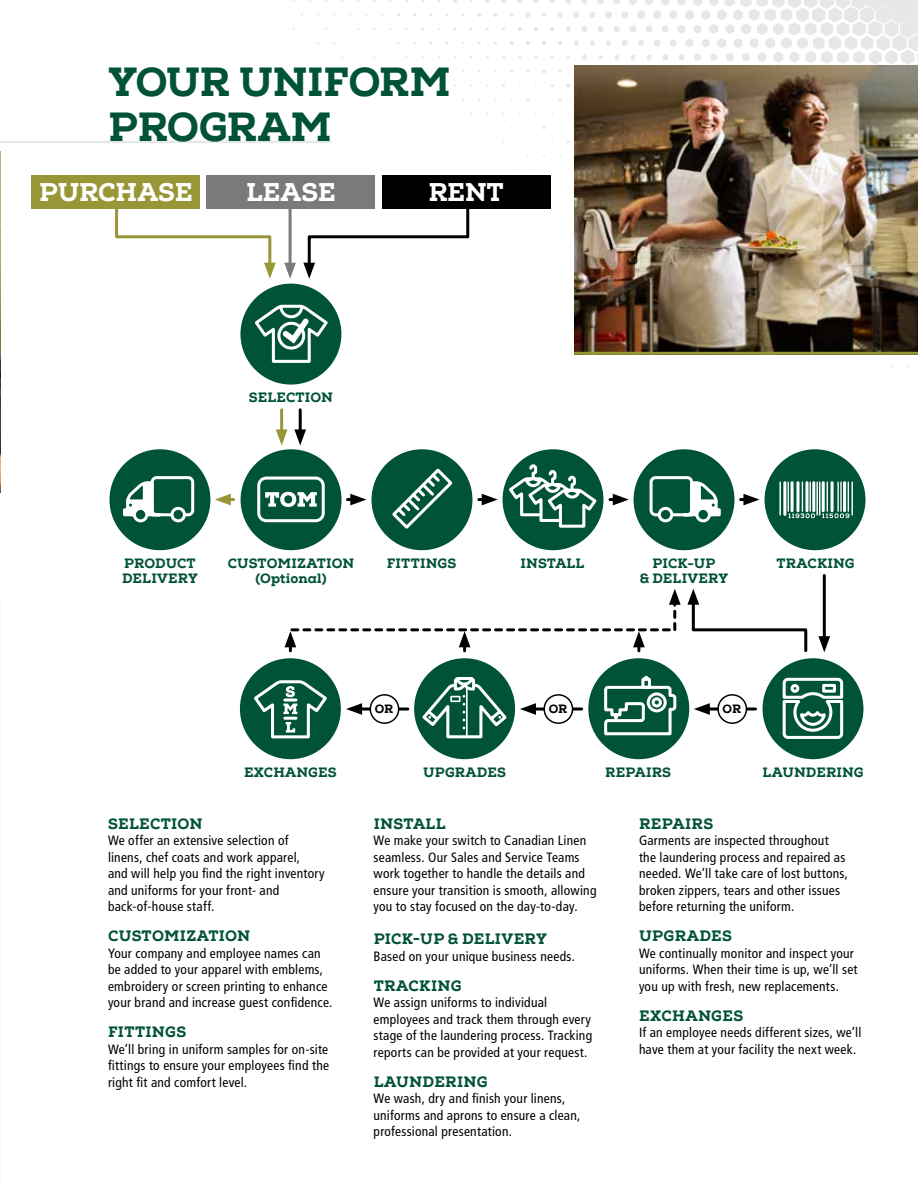
<style>
.page{position:relative;width:918px;height:1188px;background:#fff}
.page>*{position:absolute;margin:0;border:0;box-sizing:border-box;transform-origin:0 0}
.t1{font:800 40.5px/45px "Nexa Slab";letter-spacing:-.02em;color:#005238}
.t2{font:800 25.5px "Nexa Slab";letter-spacing:-.01em;color:#fff}
.t3{font:800 15px "Nexa Slab";letter-spacing:.02em;color:#005238}
.t4{font:condensed 13.5px/16.5px "Frutiger";letter-spacing:.02em;color:#000}
.t5{font:800 13.5px/15px "Nexa Slab";letter-spacing:.01em;color:#005238;text-align:center}
.t6{font:800 12px "Nexa Slab";color:#000}
</style>
<div class="page">
<svg style="left:2px;top:0;width:916px;height:382px"></svg>
<hr style="left:0;top:141px;width:332px;height:2px;background:#e6e7e8">
<img style="left:574px;top:65px;width:344px;height:287px">
<hr style="left:574px;top:352px;width:344px;height:3px;background:#989636">
<div style="left:634px;top:449px;width:100px;height:101px;background:#005238;border-radius:50%"></div>
<div style="left:650px;top:476px;width:43px;height:40px;border:3px solid #fff;border-radius:5px"></div>
<div style="left:659px;top:508px;width:13px;height:13px;background:#005238;border-radius:50%"></div>
<div style="left:658px;top:507px;width:15px;height:15px;border:3px solid #fff;border-radius:50%"></div>
<svg style="left:719px;top:508px;width:2px;height:8px"></svg>
<div style="left:695px;top:507px;width:16px;height:15px;border:3px solid #fff;border-radius:50%"></div>
<svg style="left:681px;top:479px;width:38px;height:39px"></svg>
<div style="left:110px;top:449px;width:100px;height:101px;background:#005238;border-radius:50%"></div>
<div style="left:151px;top:476px;width:43px;height:40px;border:3px solid #fff;border-radius:5px"></div>
<div style="left:172px;top:508px;width:12px;height:13px;background:#005238;border-radius:50%"></div>
<div style="left:170px;top:507px;width:16px;height:15px;border:3px solid #fff;border-radius:50%"></div>
<div style="left:133px;top:507px;width:15px;height:15px;border:3px solid #fff;border-radius:50%"></div>
<svg style="left:124px;top:479px;width:39px;height:39px"></svg>
<div style="left:240px;top:284px;width:101px;height:101px;background:#005238;border-radius:50%"></div>
<svg style="left:254px;top:304px;width:74px;height:59px"></svg>
<div style="left:277px;top:322px;width:28px;height:28px;border:3px solid #fff;border-radius:50%"></div>
<div style="left:763px;top:658px;width:100px;height:101px;background:#005238;border-radius:50%"></div>
<svg style="left:782px;top:677px;width:62px;height:62px"></svg>
<div style="left:503px;top:449px;width:100px;height:101px;background:#005238;border-radius:50%"></div>
<svg style="left:506px;top:463px;width:93px;height:66px"></svg>
<div style="left:372px;top:449px;width:100px;height:101px;background:#005238;border-radius:50%"></div>
<svg style="left:392px;top:468px;width:61px;height:61px"></svg>
<div style="left:588px;top:658px;width:101px;height:101px;background:#005238;border-radius:50%"></div>
<svg style="left:604px;top:674px;width:74px;height:62px"></svg>
<div style="left:765px;top:449px;width:101px;height:101px;background:#005238;border-radius:50%"></div>
<hr style="left:779px;top:482px;width:2px;height:33px;background:#fff">
<hr style="left:851px;top:482px;width:2px;height:33px;background:#fff">
<hr style="left:783px;top:483px;width:3px;height:31px;background:#fff">
<hr style="left:816px;top:482px;width:2px;height:33px;background:#fff">
<hr style="left:819px;top:482px;width:2px;height:33px;background:#fff">
<svg style="left:788px;top:482px;width:27px;height:36px"></svg>
<svg style="left:822px;top:482px;width:27px;height:36px"></svg>
<div style="left:241px;top:449px;width:101px;height:101px;background:#005238;border-radius:50%"></div>
<svg style="left:265px;top:492px;width:52px;height:15px"></svg>
<div style="left:257px;top:477px;width:68px;height:45px;border:3px solid #fff;border-radius:8px"></div>
<div style="left:414px;top:658px;width:101px;height:101px;background:#005238;border-radius:50%"></div>
<svg style="left:420px;top:675px;width:89px;height:65px"></svg>
<div style="left:450px;top:696px;width:11px;height:6px;border:2px solid #fff"></div>
<div style="left:240px;top:658px;width:101px;height:101px;background:#005238;border-radius:50%"></div>
<svg style="left:254px;top:680px;width:73px;height:59px"></svg>
<svg style="left:285px;top:698px;width:11px;height:4px"></svg>
<div style="left:32px;top:175px;width:168px;height:34px;background:#989636"></div>
<div style="left:207px;top:175px;width:168px;height:34px;background:#7a7a7a"></div>
<svg style="left:303px;top:204px;width:168px;height:75px"></svg>
<svg style="left:114px;top:205px;width:162px;height:74px"></svg>
<hr style="left:299px;top:410px;width:3px;height:25px;background:#000">
<svg style="left:294px;top:429px;width:12px;height:17px"></svg>
<svg style="left:215px;top:494px;width:19px;height:11px"></svg>
<svg style="left:348px;top:494px;width:18px;height:11px"></svg>
<svg style="left:479px;top:494px;width:19px;height:11px"></svg>
<svg style="left:610px;top:494px;width:19px;height:11px"></svg>
<svg style="left:741px;top:494px;width:19px;height:11px"></svg>
<hr style="left:280px;top:410px;width:3px;height:25px;background:#989636">
<svg style="left:276px;top:429px;width:12px;height:17px"></svg>
<svg style="left:285px;top:589px;width:396px;height:62px"></svg>
<hr style="left:823px;top:576px;width:3px;height:66px;background:#000">
<svg style="left:818px;top:636px;width:12px;height:16px"></svg>
<div style="left:382px;top:175px;width:168px;height:34px;background:#000"></div>
<hr style="left:704px;top:708px;width:52px;height:3px;background:#000">
<svg style="left:694px;top:703px;width:16px;height:12px"></svg>
<div style="left:718px;top:695px;width:28px;height:28px;background:#fff;border-radius:50%"></div>
<div style="left:717px;top:694px;width:30px;height:30px;border:2px solid #000;border-radius:50%"></div>
<hr style="left:530px;top:708px;width:52px;height:3px;background:#000">
<svg style="left:520px;top:703px;width:16px;height:12px"></svg>
<div style="left:544px;top:695px;width:29px;height:28px;background:#fff;border-radius:50%"></div>
<div style="left:543px;top:694px;width:30px;height:30px;border:2px solid #000;border-radius:50%"></div>
<hr style="left:356px;top:708px;width:52px;height:3px;background:#000">
<svg style="left:346px;top:703px;width:16px;height:12px"></svg>
<div style="left:370px;top:695px;width:29px;height:28px;background:#fff;border-radius:50%"></div>
<div style="left:370px;top:694px;width:29px;height:30px;border:2px solid #000;border-radius:50%"></div>
<svg style="left:687px;top:589px;width:121px;height:64px"></svg>
<hr style="left:289px;top:209px;width:3px;height:59px;background:#7a7a7a">
<svg style="left:284px;top:263px;width:12px;height:16px"></svg>
<img style="left:0;top:151px;width:1px;height:342px">
<h1 class="t1" style="left:108px;top:60px;width:344px">YOUR UNIFORM<br>PROGRAM</h1>
<h2 class="t2" style="left:39px;top:176px;width:155px">PURCHASE</h2>
<h2 class="t2" style="left:246px;top:176px;width:91px">LEASE</h2>
<h2 class="t2" style="left:428px;top:176px;width:77px">RENT</h2>
<p class="t5" style="left:249px;top:390px;width:86px">SELECTION</p>
<p class="t5" style="left:122px;top:556px;width:77px;text-align:left">PRODUCT<br>DELIVERY</p>
<p class="t5" style="left:228px;top:556px;width:128px">CUSTOMIZATION</p>
<p class="t5" style="left:777px;top:556px;width:80px">TRACKING</p>
<p class="t5" style="left:255px;top:571px;width:73px">(Optional)</p>
<p class="t5" style="left:387px;top:556px;width:71px">FITTINGS</p>
<p class="t5" style="left:521px;top:556px;width:66px">INSTALL</p>
<p class="t5" style="left:640px;top:556px;width:90px">PICK-UP<br>&amp; DELIVERY</p>
<p class="t6" style="left:375px;top:701px;width:20px">OR</p>
<p class="t6" style="left:549px;top:701px;width:20px">OR</p>
<p class="t6" style="left:723px;top:701px;width:20px">OR</p>
<p class="t5" style="left:244px;top:765px;width:94px">EXCHANGES</p>
<p class="t5" style="left:423px;top:765px;width:84px">UPGRADES</p>
<p class="t5" style="left:605px;top:765px;width:67px">REPAIRS</p>
<p class="t5" style="left:762px;top:765px;width:103px">LAUNDERING</p>
<p class="t3" style="left:108px;top:814px;width:96px">SELECTION</p>
<p class="t4" style="left:108px;top:833px;width:218px">We offer an extensive selection of linens, chef coats and work apparel,<br>and will help you find the right inventory and uniforms for your front- and back-of-house staff.</p>
<p class="t3" style="left:108px;top:927px;width:144px">CUSTOMIZATION</p>
<p class="t4" style="left:108px;top:945px;width:226px">Your company and employee names can be added to your apparel with emblems, embroidery or screen printing to enhance your brand and increase guest confidence.</p>
<p class="t3" style="left:108px;top:1023px;width:80px">FITTINGS</p>
<p class="t4" style="left:108px;top:1041px;width:223px;text-align:justify">We’ll bring in uniform samples for on-site fittings to ensure your employees find the right fit and comfort level.</p>
<p class="t3" style="left:374px;top:814px;width:73px">INSTALL</p>
<p class="t4" style="left:374px;top:833px;width:224px">We make your switch to Canadian Linen seamless. Our Sales and Service Teams work together to handle the details and ensure your transition is smooth, allowing you to stay focused on the day-to-day.</p>
<p class="t3" style="left:374px;top:930px;width:175px">PICK-UP &amp; DELIVERY</p>
<p class="t4" style="left:374px;top:948px;width:203px">Based on your unique business needs.</p>
<p class="t3" style="left:374px;top:976px;width:89px">TRACKING</p>
<p class="t4" style="left:374px;top:995px;width:220px">We assign uniforms to individual employees and track them through every stage of the laundering process. Tracking reports can be provided at your request.</p>
<p class="t3" style="left:374px;top:1072px;width:115px">LAUNDERING</p>
<p class="t4" style="left:374px;top:1091px;width:208px">We wash, dry and finish your linens, uniforms and aprons to ensure a clean, professional presentation.</p>
<p class="t3" style="left:639px;top:814px;width:76px">REPAIRS</p>
<p class="t4" style="left:639px;top:833px;width:211px">Garments are inspected throughout the laundering process and repaired as needed. We’ll take care of lost buttons, broken zippers, tears and other issues before returning the uniform.</p>
<p class="t3" style="left:639px;top:927px;width:95px">UPGRADES</p>
<p class="t4" style="left:639px;top:945px;width:220px">We continually monitor and inspect your uniforms. When their time is up, we’ll set you up with fresh, new replacements.</p>
<p class="t3" style="left:639px;top:1006px;width:106px">EXCHANGES</p>
<p class="t4" style="left:639px;top:1025px;width:224px">If an employee needs different sizes, we’ll have them at your facility the next week.</p>
</div>
